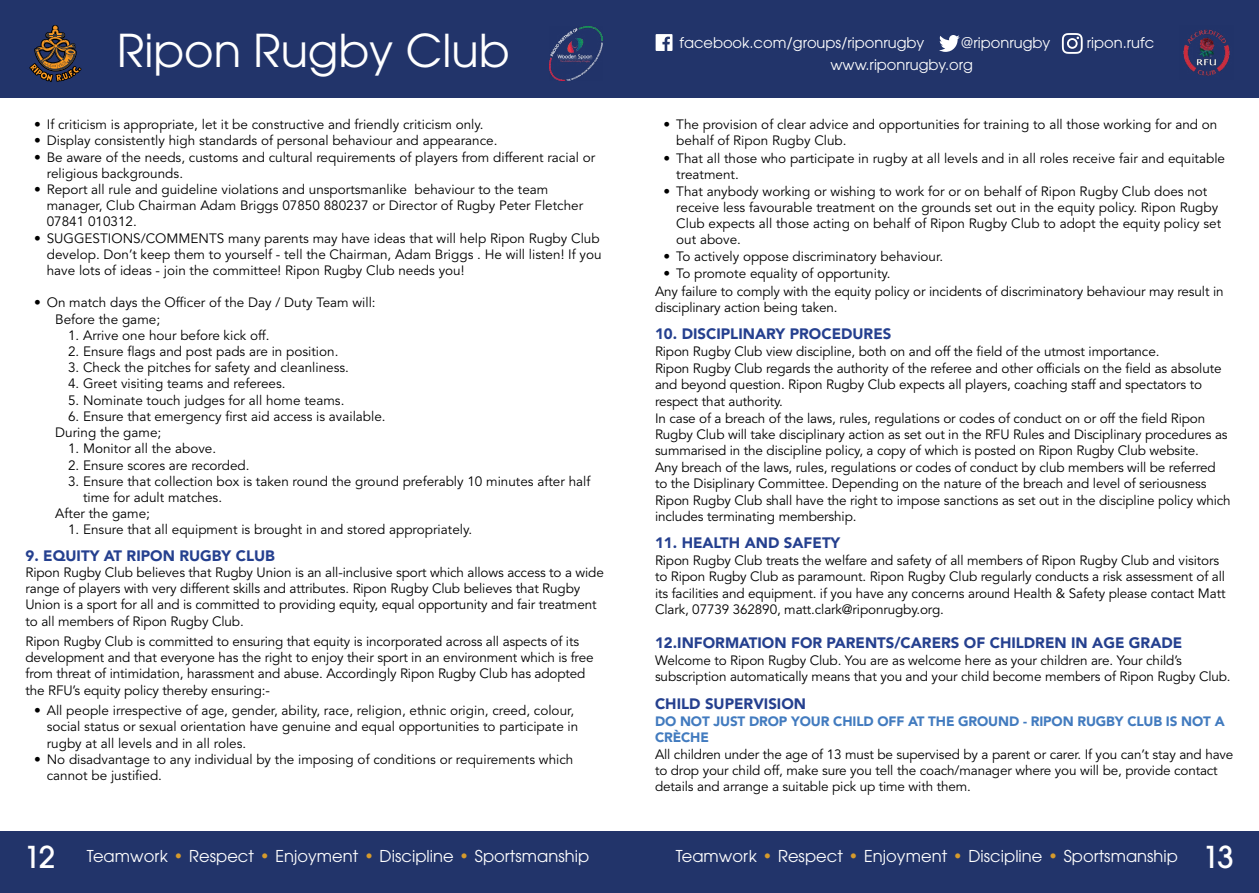
<style>
.page{position:relative;width:1259px;height:893px;background:#fff}
.page>*{position:absolute;margin:0;border:0;box-sizing:border-box;transform-origin:0 0}
.t1{font:45px "ITC Avant Garde Pro";color:#fff}
.t2{font:16.35px "ITC Avant Garde Pro";letter-spacing:.005em;color:#fff}
.t3{font:900 15px "Avenir LT Std";color:#25408f}
.t4{font:900 15px "Avenir LT Std";color:#fff}
.t5{font:14.7px "ITC Avant Garde Pro";color:#fff}
.t6{font:13.5px/16.2px "Avenir LT Std";letter-spacing:-.01em;color:#000}
.t7{font:900 13.5px/16.2px "Avenir LT Std";letter-spacing:-.01em;color:#427bbf}
.s1{font-weight:500;font-size:30px}
.s2{font-weight:700;color:#d69a2c}
</style>
<div class="page">
<div style="left:0;top:832px;width:1259px;height:61px;background:#22346a"></div>
<div style="left:0;top:0;width:1259px;height:98px;background:#22346a"></div>
<svg style="left:29px;top:25px;width:52px;height:57px"></svg>
<svg style="left:558px;top:35px;width:45px;height:46px"></svg>
<img style="left:549px;top:26px;width:53px;height:54px">
<img style="left:1183px;top:29px;width:47px;height:47px">
<svg style="left:939px;top:35px;width:20px;height:17px"></svg>
<svg style="left:655px;top:34px;width:17px;height:17px"></svg>
<svg style="left:1062px;top:33px;width:20px;height:21px"></svg>
<h1 class="t1" style="left:117px;top:22px;width:394px">Ripon Rugby Club</h1>
<p class="t6" style="left:34px;top:117px;width:451px">• If criticism is appropriate, let it be constructive and friendly criticism only.</p>
<p class="t6" style="left:34px;top:133px;width:465px">• Display consistently high standards of personal behaviour and appearance.</p>
<p class="t6" style="left:47px;top:149px;width:550px;text-indent:-13px">• Be aware of the needs, customs and cultural requirements of players from different racial or religious backgrounds.</p>
<p class="t6" style="left:47px;top:182px;width:538px;text-indent:-13px">• Report all rule and guideline violations and unsportsmanlike behaviour to the team manager, Club Chairman Adam Briggs 07850 880237 or Director of Rugby Peter Fletcher<br>07841 010312.</p>
<p class="t6" style="left:47px;top:230px;width:556px;text-indent:-13px">• SUGGESTIONS/COMMENTS many parents may have ideas that will help Ripon Rugby Club develop. Don’t keep them to yourself - tell the Chairman, Adam Briggs . He will listen! If you have lots of ideas - join the committee! Ripon Rugby Club needs you!</p>
<p class="t6" style="left:55px;top:295px;width:322px;text-indent:-21px">• On match days the Officer of the Day / Duty Team will:<br>Before the game;</p>
<p class="t6" style="left:68px;top:327px;width:203px">1. Arrive one hour before kick off.</p>
<p class="t6" style="left:68px;top:344px;width:272px">2. Ensure flags and post pads are in position.</p>
<p class="t6" style="left:68px;top:360px;width:282px">3. Check the pitches for safety and cleanliness.</p>
<p class="t6" style="left:68px;top:376px;width:219px">4. Greet visiting teams and referees.</p>
<p class="t6" style="left:68px;top:392px;width:278px">5. Nominate touch judges for all home teams.</p>
<p class="t6" style="left:55px;top:408px;width:332px;text-indent:13px">6. Ensure that emergency first aid access is available.<br>During the game;</p>
<p class="t6" style="left:68px;top:441px;width:150px">1. Monitor all the above.</p>
<p class="t6" style="left:68px;top:457px;width:183px">2. Ensure scores are recorded.</p>
<p class="t6" style="left:68px;top:473px;width:524px">3. Ensure that collection box is taken round the ground preferably 10 minutes after half</p>
<p class="t6" style="left:83px;top:489px;width:140px">time for adult matches.</p>
<p class="t6" style="left:55px;top:506px;width:96px">After the game;</p>
<p class="t6" style="left:68px;top:522px;width:405px">1. Ensure that all equipment is brought in and stored appropriately.</p>
<p class="t3" style="left:26px;top:546px;width:251px">9. EQUITY AT RIPON RUGBY CLUB</p>
<p class="t6" style="left:26px;top:565px;width:580px">Ripon Rugby Club believes that Rugby Union is an all-inclusive sport which allows access to a wide range of players with very different skills and attributes. Ripon Rugby Club believes that Rugby Union is a sport for all and is committed to providing equity, equal opportunity and fair treatment to all members of Ripon Rugby Club.</p>
<p class="t6" style="left:26px;top:634px;width:569px">Ripon Rugby Club is committed to ensuring that equity is incorporated across all aspects of its development and that everyone has the right to enjoy their sport in an environment which is free from threat of intimidation, harassment and abuse. Accordingly Ripon Rugby Club has adopted the RFU’s equity policy thereby ensuring:-</p>
<p class="t6" style="left:47px;top:703px;width:533px;text-indent:-13px">• All people irrespective of age, gender, ability, race, religion, ethnic origin, creed, colour, social status or sexual orientation have genuine and equal opportunities to participate in rugby at all levels and in all roles.</p>
<p class="t6" style="left:47px;top:751px;width:528px;text-indent:-13px">• No disadvantage to any individual by the imposing of conditions or requirements which cannot be justified.</p>
<p class="t5" style="left:679px;top:34px;width:246px">facebook.com/groups/riponrugby</p>
<p class="t5" style="left:961px;top:34px;width:91px">@riponrugby</p>
<p class="t5" style="left:1087px;top:34px;width:69px">ripon.rufc</p>
<p class="t5" style="left:830px;top:56px;width:144px">www.riponrugby.org</p>
<p class="t4" style="left:840px;top:62px;width:149px">www.riponrugby.org</p>
<p class="t6" style="left:676px;top:117px;width:542px;text-indent:-13px">• The provision of clear advice and opportunities for training to all those working for and on behalf of Ripon Rugby Club.</p>
<p class="t6" style="left:676px;top:150px;width:550px;text-indent:-13px">• That all those who participate in rugby at all levels and in all roles receive fair and equitable treatment.</p>
<p class="t6" style="left:676px;top:183px;width:546px;text-indent:-13px">• That anybody working or wishing to work for or on behalf of Ripon Rugby Club does not receive less favourable treatment on the grounds set out in the equity policy. Ripon Rugby Club expects all those acting on behalf of Ripon Rugby Club to adopt the equity policy set out above.</p>
<p class="t6" style="left:663px;top:249px;width:281px">• To actively oppose discriminatory behaviour.</p>
<p class="t6" style="left:655px;top:266px;width:570px;line-height:16.6px;text-indent:9px">• To promote equality of opportunity.<br>Any failure to comply with the equity policy or incidents of discriminatory behaviour may result in disciplinary action being taken.</p>
<p class="t3" style="left:655px;top:325px;width:238px">10. DISCIPLINARY PROCEDURES</p>
<p class="t6" style="left:655px;top:344px;width:577px">Ripon Rugby Club view discipline, both on and off the field of the utmost importance.<br>Ripon Rugby Club regards the authority of the referee and other officials on the field as absolute and beyond question. Ripon Rugby Club expects all players, coaching staff and spectators to respect that authority.<br>In case of a breach of the laws, rules, regulations or codes of conduct on or off the field Ripon Rugby Club will take disciplinary action as set out in the RFU Rules and Disciplinary procedures as summarised in the discipline policy, a copy of which is posted on Ripon Rugby Club website.<br>Any breach of the laws, rules, regulations or codes of conduct by club members will be referred to the Disiplinary Committee. Depending on the nature of the breach and level of seriousness Ripon Rugby Club shall have the right to impose sanctions as set out in the discipline policy which includes terminating membership.</p>
<p class="t3" style="left:655px;top:534px;width:187px">11. HEALTH AND SAFETY</p>
<p class="t6" style="left:655px;top:553px;width:572px">Ripon Rugby Club treats the welfare and safety of all members of Ripon Rugby Club and visitors to Ripon Rugby Club as paramount. Ripon Rugby Club regularly conducts a risk assessment of all its facilities and equipment. if you have any concerns around Health &amp; Safety please contact Matt Clark, 07739 362890, matt.clark@riponrugby.org.</p>
<p class="t3" style="left:655px;top:634px;width:529px">12.INFORMATION FOR PARENTS/CARERS OF CHILDREN IN AGE GRADE</p>
<p class="t6" style="left:655px;top:653px;width:577px">Welcome to Ripon Rugby Club. You are as welcome here as your children are. Your child’s subscription automatically means that you and your child become members of Ripon Rugby Club.</p>
<p class="t3" style="left:655px;top:694px;width:153px">CHILD SUPERVISION</p>
<p class="t7" style="left:655px;top:713px;width:571px">DO NOT JUST DROP YOUR CHILD OFF AT THE GROUND - RIPON RUGBY CLUB IS NOT A<br>CRÈCHE</p>
<p class="t6" style="left:655px;top:746px;width:580px">All children under the age of 13 must be supervised by a parent or carer. If you can’t stay and have to drop your child off, make sure you tell the coach/manager where you will be, provide contact details and arrange a suitable pick up time with them.</p>
<p class="t2" style="left:24px;top:846px;width:567px"><span class="s1">12</span> Teamwork <span class="s2">•</span> Respect <span class="s2">•</span> Enjoyment <span class="s2">•</span> Discipline <span class="s2">•</span> Sportsmanship</p>
<p class="t2" style="left:675px;top:846px;width:560px">Teamwork <span class="s2">•</span> Respect <span class="s2">•</span> Enjoyment <span class="s2">•</span> Discipline <span class="s2">•</span> Sportsmanship <span class="s1">13</span></p>
</div>
